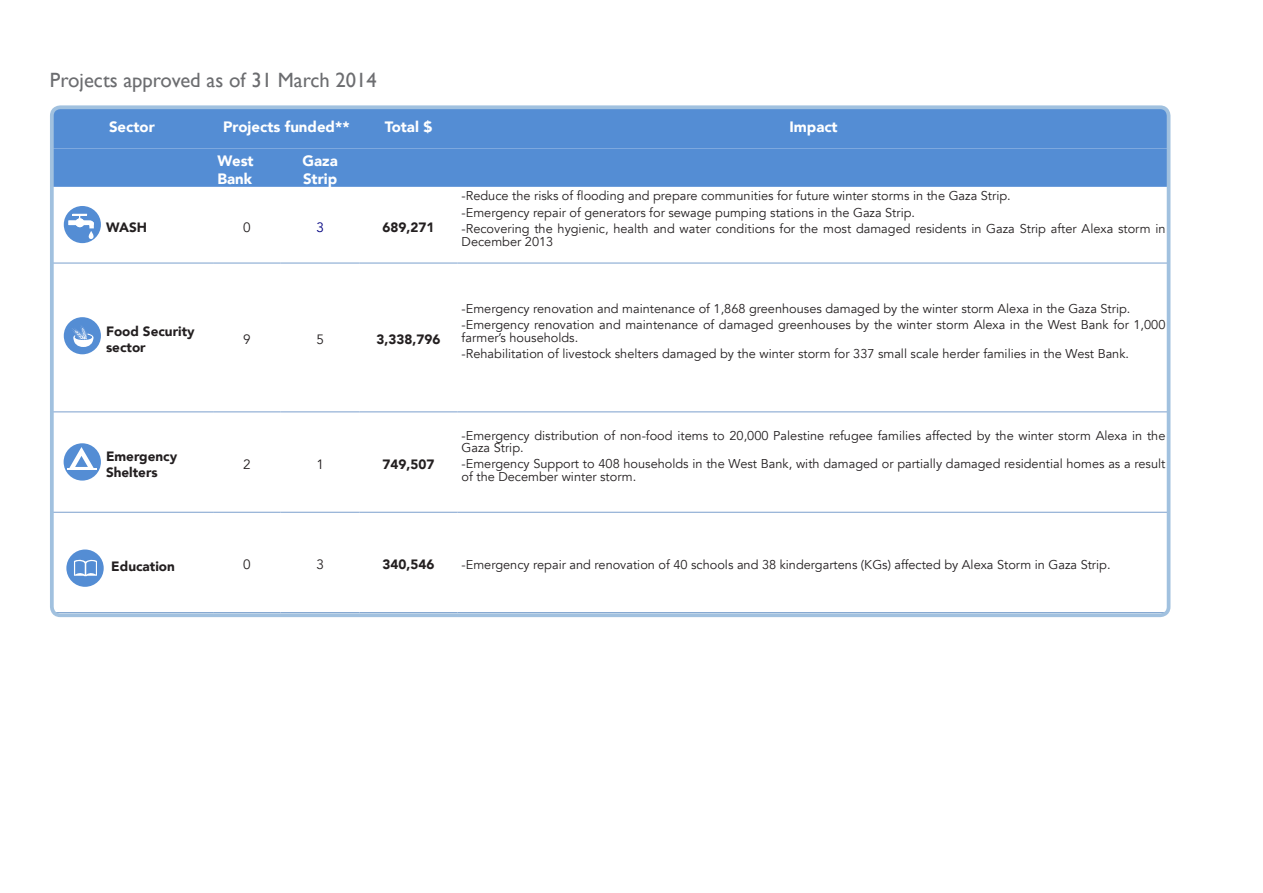
<style>
.page{position:relative;width:1263px;height:893px;background:#fff}
.page>*{position:absolute;margin:0;border:0;box-sizing:border-box;transform-origin:0 0}
.Eng_sub_header{font:20.7px "Gill Sans";color:#6c6d70}
.t1{font:900 15px/18px "Avenir";color:#fff}
.t2{font:900 13.5px/16.2px "Avenir";color:#231f20}
.t3{font:13.5px "Avenir";color:#231f20}
.t4{font:13.5px "Avenir";color:#000080}
.No_Spacing{font:12.75px/12.3px "Avenir";color:#231f20}
</style>
<div class="page">
<div style="left:55px;top:110px;width:1110px;height:39px;background:#548dd4"></div>
<div style="left:55px;top:149px;width:1110px;height:38px;background:#548dd4"></div>
<hr style="left:1169px;top:512px;width:1px;height:100px;background:#7ba0cd">
<hr style="left:1169px;top:107px;width:1px;height:42px;background:#7ba0cd">
<hr style="left:52px;top:263px;width:161px;height:1px;background:#7ba0cd">
<hr style="left:213px;top:263px;width:68px;height:1px;background:#7ba0cd">
<hr style="left:281px;top:263px;width:79px;height:1px;background:#7ba0cd">
<hr style="left:360px;top:263px;width:97px;height:1px;background:#7ba0cd">
<hr style="left:457px;top:263px;width:711px;height:1px;background:#7ba0cd">
<hr style="left:52px;top:411px;width:161px;height:1px;background:#7ba0cd">
<hr style="left:213px;top:411px;width:68px;height:1px;background:#7ba0cd">
<hr style="left:281px;top:411px;width:79px;height:1px;background:#7ba0cd">
<hr style="left:360px;top:411px;width:97px;height:1px;background:#7ba0cd">
<hr style="left:457px;top:411px;width:711px;height:1px;background:#7ba0cd">
<hr style="left:52px;top:512px;width:161px;height:1px;background:#7ba0cd">
<hr style="left:213px;top:512px;width:68px;height:1px;background:#7ba0cd">
<hr style="left:281px;top:512px;width:79px;height:1px;background:#7ba0cd">
<hr style="left:360px;top:512px;width:97px;height:1px;background:#7ba0cd">
<hr style="left:457px;top:512px;width:711px;height:1px;background:#7ba0cd">
<div style="left:50px;top:105px;width:1120px;height:512px;border:4px solid #a1c1df;border-radius:9px"></div>
<div style="left:64px;top:206px;width:37px;height:37px;background:#548dd4;border-radius:50%"></div>
<svg style="left:89px;top:231px;width:5px;height:8px"></svg>
<svg style="left:72px;top:214px;width:22px;height:14px"></svg>
<img style="left:68px;top:218px;width:26px;height:9px">
<div style="left:64px;top:443px;width:37px;height:38px;background:#548dd4;border-radius:50%"></div>
<svg style="left:69px;top:447px;width:25px;height:21px"></svg>
<hr style="left:67px;top:468px;width:29px;height:2px;background:#fff">
<div style="left:64px;top:317px;width:37px;height:37px;background:#548dd4;border-radius:50%"></div>
<svg style="left:72px;top:326px;width:21px;height:21px"></svg>
<div style="left:66px;top:549px;width:38px;height:38px;background:#548dd4;border-radius:50%"></div>
<svg style="left:74px;top:559px;width:23px;height:17px"></svg>
<p class="Eng_sub_header" style="left:50px;top:68px;width:328px">Projects approved as of 31 March 2014</p>
<p class="t1" style="left:109px;top:118px;width:47px">Sector</p>
<p class="t1" style="left:223px;top:118px;width:128px">Projects funded**</p>
<p class="t1" style="left:385px;top:118px;width:49px">Total $</p>
<p class="t1" style="left:789px;top:118px;width:50px">Impact</p>
<p class="t1" style="left:217px;top:152px;width:38px">West<br>Bank</p>
<p class="t1" style="left:302px;top:152px;width:37px">Gaza<br>Strip</p>
<p class="t2" style="left:106px;top:218px;width:43px">WASH</p>
<p class="t3" style="left:243px;top:219px;width:9px">0</p>
<p class="t4" style="left:316px;top:219px;width:9px">3</p>
<p class="t2" style="left:382px;top:218px;width:53px">689,271</p>
<p class="No_Spacing" style="left:462px;top:190px;width:551px">-Reduce the risks of flooding and prepare communities for future winter storms in the Gaza Strip.</p>
<p class="No_Spacing" style="left:462px;top:206px;width:455px">-Emergency repair of generators for sewage pumping stations in the Gaza Strip.</p>
<p class="No_Spacing" style="left:462px;top:223px;width:705px">-Recovering the hygienic, health and water conditions for the most damaged residents in Gaza Strip after Alexa storm in<br>December 2013</p>
<p class="t2" style="left:106px;top:323px;width:90px">Food Security sector</p>
<p class="t3" style="left:243px;top:332px;width:9px">9</p>
<p class="t3" style="left:316px;top:332px;width:9px">5</p>
<p class="t2" style="left:376px;top:331px;width:65px">3,338,796</p>
<p class="No_Spacing" style="left:462px;top:303px;width:670px">-Emergency renovation and maintenance of 1,868 greenhouses damaged by the winter storm Alexa in the Gaza Strip.</p>
<p class="No_Spacing" style="left:462px;top:319px;width:705px">-Emergency renovation and maintenance of damaged greenhouses by the winter storm Alexa in the West Bank for 1,000 farmer’s households.</p>
<p class="No_Spacing" style="left:462px;top:348px;width:669px">-Rehabilitation of livestock shelters damaged by the winter storm for 337 small scale herder families in the West Bank.</p>
<p class="t2" style="left:106px;top:448px;width:73px">Emergency<br>Shelters</p>
<p class="t3" style="left:243px;top:456px;width:9px">2</p>
<p class="t3" style="left:316px;top:456px;width:9px">1</p>
<p class="t2" style="left:382px;top:456px;width:53px">749,507</p>
<p class="No_Spacing" style="left:462px;top:429px;width:705px">-Emergency distribution of non-food items to 20,000 Palestine refugee families affected by the winter storm Alexa in the<br>Gaza Strip.</p>
<p class="No_Spacing" style="left:462px;top:458px;width:705px">-Emergency Support to 408 households in the West Bank, with damaged or partially damaged residential homes as a result of the December winter storm.</p>
<p class="t2" style="left:111px;top:558px;width:65px">Education</p>
<p class="t3" style="left:243px;top:556px;width:9px">0</p>
<p class="t3" style="left:316px;top:556px;width:9px">3</p>
<p class="t2" style="left:382px;top:556px;width:53px">340,546</p>
<p class="No_Spacing" style="left:462px;top:558px;width:650px">-Emergency repair and renovation of 40 schools and 38 kindergartens (KGs) affected by Alexa Storm in Gaza Strip.</p>
</div>
